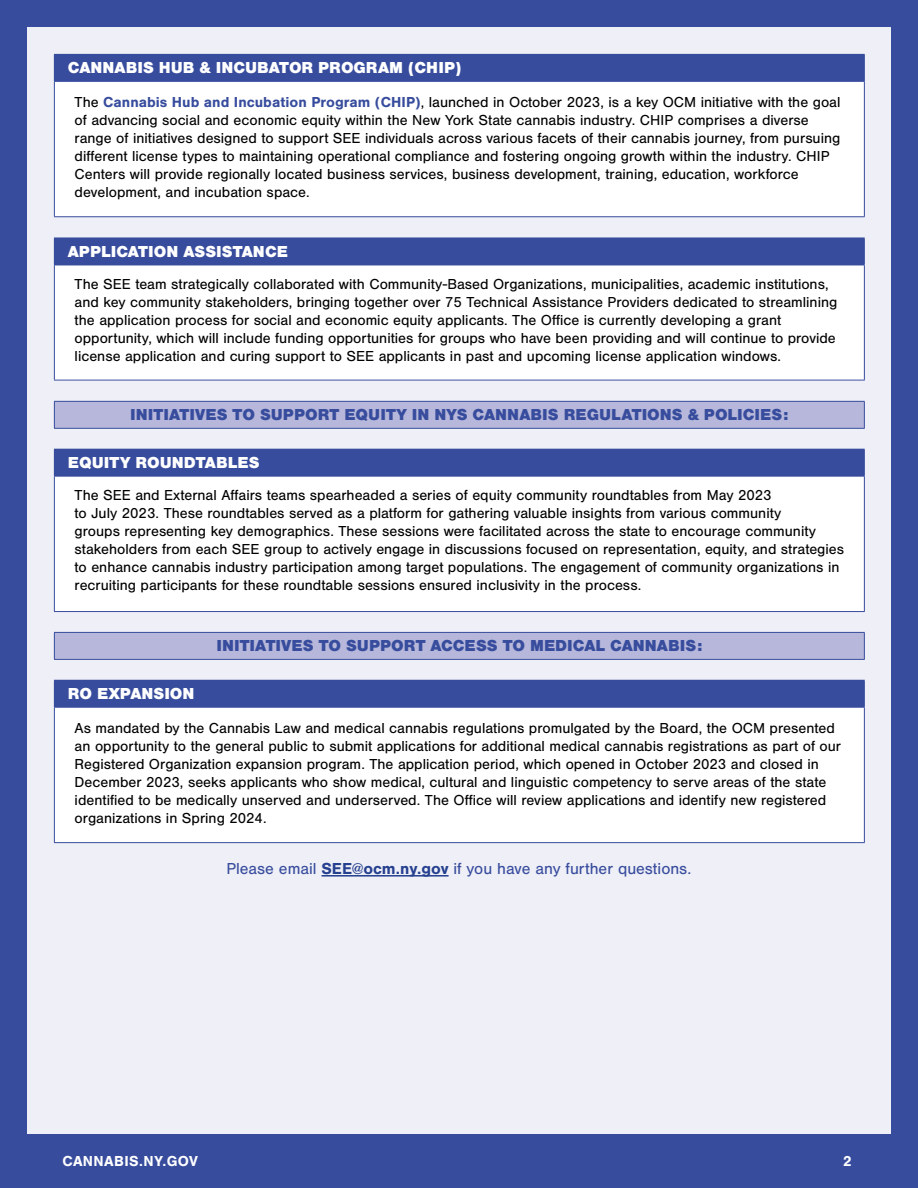
<style>
.page{position:relative;width:918px;height:1188px;background:#374c9d}
.page>*{position:absolute;margin:0;border:0;box-sizing:border-box;transform-origin:0 0}
.t1{font:900 16.5px "Nimbus San";color:#374c9d}
.t2{font:900 16.5px "Nimbus San";color:#fff}
.t3{font:16.5px "Nimbus San";color:#374c9d}
.t4{font:15px/18px "Nimbus San";color:#000}
.t5{font:700 15px "Nimbus San";letter-spacing:.025em;color:#fff}
.s1{font-weight:700;color:#374c9d}
.s2{font-weight:700;color:#25408f}
</style>
<div class="page">
<div style="left:27px;top:27px;width:864px;height:1107px;background:#efeff7"></div>
<div style="left:54px;top:401px;width:810px;height:27px;background:#b6b7da"></div>
<hr style="left:54px;top:401px;width:811px;height:1px;background:#374c9d">
<svg style="left:54px;top:402px;width:1px;height:26px"></svg>
<svg style="left:864px;top:402px;width:1px;height:26px"></svg>
<hr style="left:54px;top:428px;width:811px;height:1px;background:#374c9d">
<div style="left:54px;top:632px;width:810px;height:27px;background:#b6b7da"></div>
<hr style="left:54px;top:632px;width:811px;height:1px;background:#374c9d">
<svg style="left:54px;top:633px;width:1px;height:26px"></svg>
<svg style="left:864px;top:633px;width:1px;height:26px"></svg>
<hr style="left:54px;top:659px;width:811px;height:1px;background:#374c9d">
<div style="left:54px;top:680px;width:810px;height:27px;background:#374c9d"></div>
<div style="left:54px;top:707px;width:810px;height:136px;background:#fff"></div>
<hr style="left:54px;top:708px;width:1px;height:134px;background:#374c9d">
<hr style="left:864px;top:708px;width:1px;height:134px;background:#374c9d">
<hr style="left:54px;top:842px;width:811px;height:1px;background:#374c9d">
<hr style="left:54px;top:680px;width:811px;height:1px;background:#374c9d">
<svg style="left:864px;top:681px;width:1px;height:26px"></svg>
<hr style="left:54px;top:707px;width:811px;height:1px;background:#374c9d">
<div style="left:54px;top:54px;width:810px;height:27px;background:#374c9d"></div>
<div style="left:54px;top:81px;width:810px;height:136px;background:#fff"></div>
<hr style="left:54px;top:82px;width:1px;height:134px;background:#374c9d">
<hr style="left:864px;top:82px;width:1px;height:134px;background:#374c9d">
<hr style="left:54px;top:216px;width:811px;height:1px;background:#374c9d">
<hr style="left:54px;top:54px;width:811px;height:1px;background:#374c9d">
<svg style="left:864px;top:55px;width:1px;height:26px"></svg>
<hr style="left:54px;top:81px;width:811px;height:1px;background:#374c9d">
<div style="left:54px;top:238px;width:810px;height:27px;background:#374c9d"></div>
<div style="left:54px;top:265px;width:810px;height:115px;background:#fff"></div>
<hr style="left:54px;top:265px;width:1px;height:115px;background:#374c9d">
<hr style="left:864px;top:265px;width:1px;height:115px;background:#374c9d">
<hr style="left:54px;top:380px;width:811px;height:1px;background:#374c9d">
<svg style="left:864px;top:238px;width:1px;height:27px"></svg>
<hr style="left:54px;top:265px;width:811px;height:1px;background:#374c9d">
<div style="left:54px;top:449px;width:810px;height:27px;background:#374c9d"></div>
<div style="left:54px;top:476px;width:810px;height:136px;background:#fff"></div>
<hr style="left:54px;top:477px;width:1px;height:134px;background:#374c9d">
<hr style="left:864px;top:477px;width:1px;height:134px;background:#374c9d">
<hr style="left:54px;top:611px;width:811px;height:1px;background:#374c9d">
<hr style="left:54px;top:449px;width:811px;height:1px;background:#374c9d">
<svg style="left:864px;top:450px;width:1px;height:26px"></svg>
<hr style="left:54px;top:476px;width:811px;height:1px;background:#374c9d">
<hr style="left:322px;top:875px;width:127px;height:2px;background:#25408f">
<p class="t2" style="left:68px;top:58px;width:395px">CANNABIS HUB &amp; INCUBATOR PROGRAM (CHIP)</p>
<p class="t4" style="left:75px;top:93px;width:767px">The <span class="s1">Cannabis Hub and Incubation Program (CHIP)</span>, launched in October 2023, is a key OCM initiative with the goal of advancing social and economic equity within the New York State cannabis industry. CHIP comprises a diverse range of initiatives designed to support SEE individuals across various facets of their cannabis journey, from pursuing different license types to maintaining operational compliance and fostering ongoing growth within the industry. CHIP Centers will provide regionally located business services, business development, training, education, workforce development, and incubation space.</p>
<p class="t2" style="left:68px;top:242px;width:222px">APPLICATION ASSISTANCE</p>
<p class="t4" style="left:75px;top:275px;width:764px">The SEE team strategically collaborated with Community-Based Organizations, municipalities, academic institutions, and key community stakeholders, bringing together over 75 Technical Assistance Providers dedicated to streamlining the application process for social and economic equity applicants. The Office is currently developing a grant opportunity, which will include funding opportunities for groups who have been providing and will continue to provide license application and curing support to SEE applicants in past and upcoming license application windows.</p>
<p class="t1" style="left:130px;top:405px;width:660px">INITIATIVES TO SUPPORT EQUITY IN NYS CANNABIS REGULATIONS &amp; POLICIES:</p>
<p class="t2" style="left:68px;top:453px;width:193px">EQUITY ROUNDTABLES</p>
<p class="t4" style="left:75px;top:486px;width:771px">The SEE and External Affairs teams spearheaded a series of equity community roundtables from May 2023<br>to July 2023. These roundtables served as a platform for gathering valuable insights from various community<br>groups representing key demographics. These sessions were facilitated across the state to encourage community stakeholders from each SEE group to actively engage in discussions focused on representation, equity, and strategies to enhance cannabis industry participation among target populations. The engagement of community organizations in recruiting participants for these roundtable sessions ensured inclusivity in the process.</p>
<p class="t1" style="left:216px;top:636px;width:487px">INITIATIVES TO SUPPORT ACCESS TO MEDICAL CANNABIS:</p>
<p class="t2" style="left:68px;top:684px;width:128px">RO EXPANSION</p>
<p class="t4" style="left:75px;top:719px;width:768px">As mandated by the Cannabis Law and medical cannabis regulations promulgated by the Board, the OCM presented an opportunity to the general public to submit applications for additional medical cannabis registrations as part of our Registered Organization expansion program. The application period, which opened in October 2023 and closed in December 2023, seeks applicants who show medical, cultural and linguistic competency to serve areas of the state identified to be medically unserved and underserved. The Office will review applications and identify new registered organizations in Spring 2024.</p>
<p class="t3" style="left:227px;top:860px;width:466px">Please email <span class="s2">SEE@ocm.ny.gov</span> if you have any further questions.</p>
<p class="t5" style="left:62px;top:1153px;width:137px">CANNABIS.NY.GOV</p>
<p class="t5" style="left:843px;top:1153px;width:10px">2</p>
</div>
